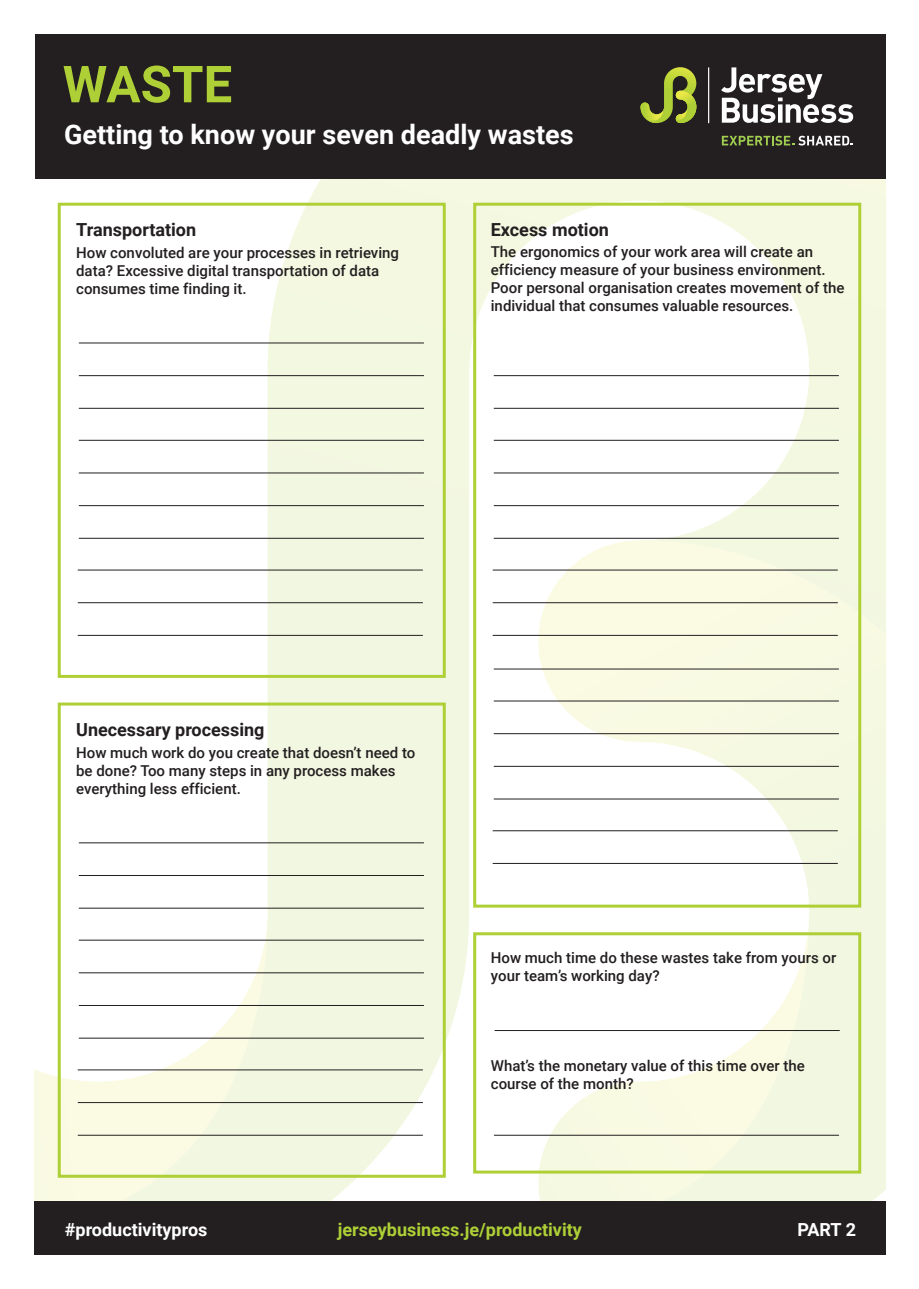
<style>
.page{position:relative;width:919px;height:1289px;background:#fff}
.page>*{position:absolute;margin:0;border:0;box-sizing:border-box;transform-origin:0 0}
.t1{font:700 51px "Roboto";color:#aed036}
.t2{font:700 27px "Roboto";color:#fff}
.t3{font:700 18px "Roboto";color:#231f20}
.t4{font:700 18px "Roboto";color:#aed036}
.t5{font:700 18px "Roboto";color:#fff}
.t6{font:500 15px/18px "Roboto";color:#231f20}
</style>
<div class="page">
<img style="left:35px;top:179px;width:850px;height:1022px">
<div style="left:35px;top:34px;width:850px;height:145px;background:#231f20"></div>
<div style="left:34px;top:1201px;width:851px;height:53px;background:#231f20"></div>
<svg style="left:721px;top:67px;width:132px;height:56px"></svg>
<hr style="left:708px;top:67px;width:1px;height:56px;background:#fff">
<svg style="left:640px;top:67px;width:57px;height:57px"></svg>
<svg style="left:721px;top:136px;width:131px;height:9px"></svg>
<div style="left:473px;top:203px;width:388px;height:704px;border:3px solid #aed036"></div>
<hr style="left:493px;top:375px;width:345px;height:1px;background:#231f20">
<hr style="left:493px;top:408px;width:345px;height:1px;background:#231f20">
<hr style="left:493px;top:440px;width:345px;height:1px;background:#231f20">
<hr style="left:493px;top:472px;width:345px;height:1px;background:#231f20">
<hr style="left:493px;top:505px;width:345px;height:1px;background:#231f20">
<hr style="left:493px;top:538px;width:345px;height:1px;background:#231f20">
<hr style="left:492px;top:569px;width:345px;height:1px;background:#231f20">
<hr style="left:492px;top:602px;width:345px;height:1px;background:#231f20">
<hr style="left:492px;top:635px;width:345px;height:1px;background:#231f20">
<hr style="left:493px;top:668px;width:345px;height:1px;background:#231f20">
<hr style="left:493px;top:700px;width:345px;height:1px;background:#231f20">
<hr style="left:493px;top:733px;width:345px;height:1px;background:#231f20">
<hr style="left:493px;top:766px;width:345px;height:1px;background:#231f20">
<hr style="left:493px;top:798px;width:345px;height:1px;background:#231f20">
<hr style="left:492px;top:830px;width:345px;height:1px;background:#231f20">
<hr style="left:492px;top:863px;width:345px;height:1px;background:#231f20">
<div style="left:58px;top:702px;width:388px;height:475px;border:3px solid #aed036"></div>
<hr style="left:79px;top:842px;width:345px;height:1px;background:#231f20">
<hr style="left:79px;top:875px;width:345px;height:1px;background:#231f20">
<hr style="left:79px;top:907px;width:345px;height:1px;background:#231f20">
<hr style="left:79px;top:939px;width:345px;height:1px;background:#231f20">
<hr style="left:79px;top:972px;width:345px;height:1px;background:#231f20">
<hr style="left:79px;top:1005px;width:345px;height:1px;background:#231f20">
<hr style="left:79px;top:1037px;width:345px;height:1px;background:#231f20">
<hr style="left:78px;top:1069px;width:345px;height:1px;background:#231f20">
<hr style="left:78px;top:1102px;width:345px;height:1px;background:#231f20">
<hr style="left:78px;top:1134px;width:345px;height:1px;background:#231f20">
<hr style="left:79px;top:342px;width:345px;height:1px;background:#231f20">
<hr style="left:79px;top:375px;width:345px;height:1px;background:#231f20">
<hr style="left:79px;top:408px;width:345px;height:1px;background:#231f20">
<hr style="left:79px;top:440px;width:345px;height:1px;background:#231f20">
<hr style="left:79px;top:472px;width:345px;height:1px;background:#231f20">
<hr style="left:79px;top:505px;width:345px;height:1px;background:#231f20">
<hr style="left:79px;top:538px;width:345px;height:1px;background:#231f20">
<hr style="left:78px;top:569px;width:345px;height:1px;background:#231f20">
<hr style="left:78px;top:602px;width:345px;height:1px;background:#231f20">
<hr style="left:78px;top:635px;width:345px;height:1px;background:#231f20">
<div style="left:58px;top:203px;width:388px;height:475px;border:3px solid #aed036"></div>
<hr style="left:494px;top:1030px;width:345px;height:1px;background:#231f20">
<hr style="left:494px;top:1134px;width:344px;height:1px;background:#231f20">
<div style="left:473px;top:932px;width:388px;height:241px;border:3px solid #aed036"></div>
<h1 class="t1" style="left:63px;top:48px;width:171px">WASTE</h1>
<h2 class="t2" style="left:64px;top:115px;width:511px">Getting to know your seven deadly wastes</h2>
<p class="t3" style="left:76px;top:217px;width:122px">Transportation</p>
<p class="t6" style="left:76px;top:243px;width:324px">How convoluted are your processes in retrieving data? Excessive digital transportation of data consumes time finding it.</p>
<p class="t3" style="left:491px;top:217px;width:120px">Excess motion</p>
<p class="t6" style="left:491px;top:242px;width:355px">The ergonomics of your work area will create an efficiency measure of your business environment.<br>Poor personal organisation creates movement of the individual that consumes valuable resources.</p>
<p class="t3" style="left:76px;top:716px;width:190px">Unecessary processing</p>
<p class="t6" style="left:76px;top:743px;width:340px">How much work do you create that doesn’t need to be done? Too many steps in any process makes everything less efficient.</p>
<p class="t6" style="left:491px;top:948px;width:347px">How much time do these wastes take from yours or your team’s working day?</p>
<p class="t6" style="left:491px;top:1056px;width:315px">What’s the monetary value of this time over the course of the month?</p>
<p class="t5" style="left:65px;top:1216px;width:144px">#productivitypros</p>
<p class="t4" style="left:338px;top:1216px;width:245px">jerseybusiness.je/productivity</p>
<p class="t5" style="left:797px;top:1216px;width:60px">PART 2</p>
</div>
